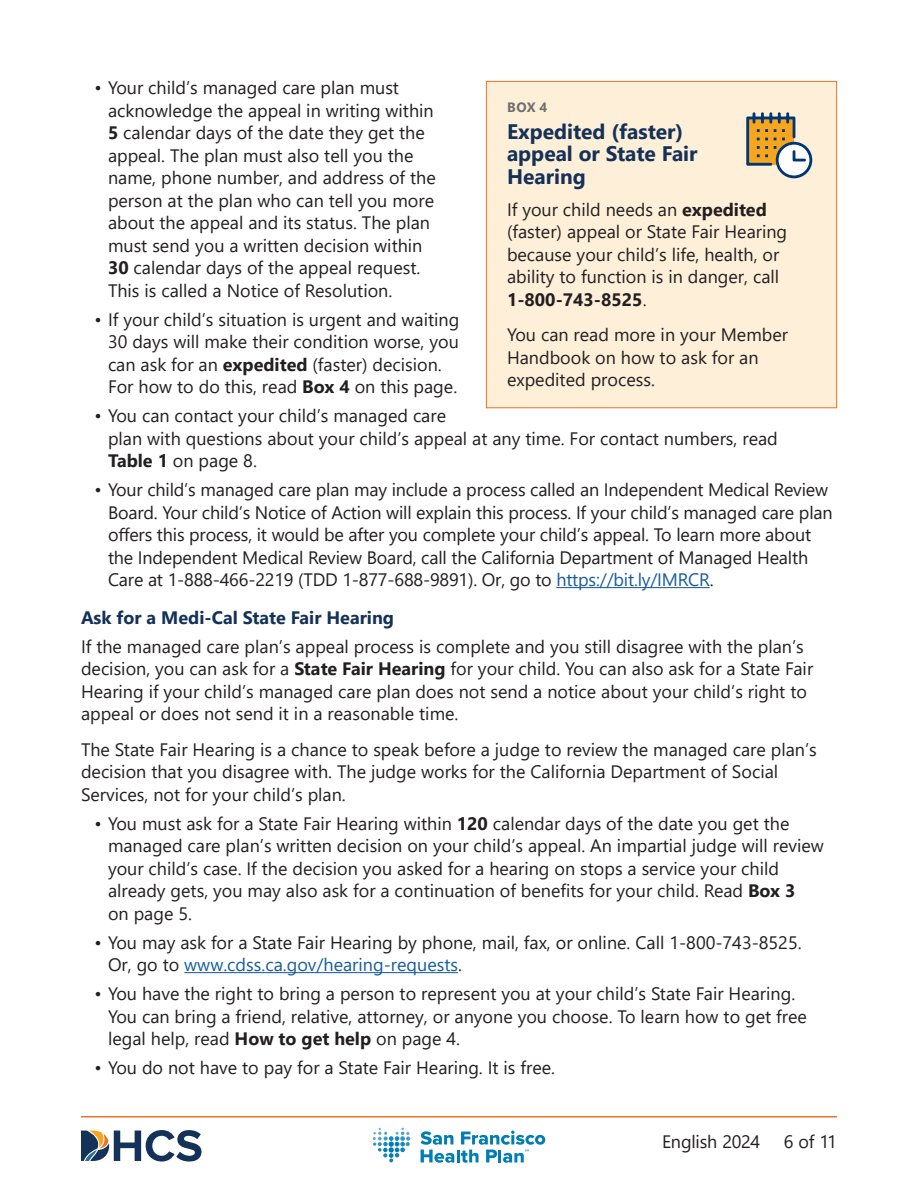
<style>
.page{position:relative;width:918px;height:1188px;background:#fff}
.page>*{position:absolute;margin:0;border:0;box-sizing:border-box;transform-origin:0 0}
.t1{font:700 21px/22.5px "Segoe UI";color:#143158}
.t2{font:18px/22.5px "Segoe UI";color:#231f20}
.t3{font:700 18px "Segoe UI";color:#143158}
.H3-box_number{font:700 13.5px "Segoe UI";color:#6e6e6e}
.s1{font-weight:700}
.s2{color:#175d9e}
</style>
<div class="page">
<hr style="left:81px;top:1116px;width:756px;height:2px;background:#ed7325">
<svg style="left:81px;top:1130px;width:121px;height:32px"></svg>
<svg style="left:373px;top:1128px;width:37px;height:34px"></svg>
<svg style="left:421px;top:1131px;width:124px;height:32px"></svg>
<hr style="left:556px;top:587px;width:154px;height:1px;background:#175d9e">
<hr style="left:184px;top:972px;width:274px;height:1px;background:#175d9e">
<div style="left:486px;top:81px;width:351px;height:327px;background:#feefd8"></div>
<div style="left:486px;top:81px;width:351px;height:327px;border:1px solid #ed7325"></div>
<svg style="left:746px;top:112px;width:66px;height:66px"></svg>
<p class="t2" style="left:108px;top:75px;width:329px;text-indent:-14px">• Your child’s managed care plan must acknowledge the appeal in writing within <span class="s1">5</span> calendar days of the date they get the appeal. The plan must also tell you the name, phone number, and address of the person at the plan who can tell you more about the appeal and its status. The plan must send you a written decision within <span class="s1">30</span> calendar days of the appeal request.<br>This is called a Notice of Resolution.</p>
<p class="t2" style="left:108px;top:306px;width:353px;text-indent:-14px">• If your child’s situation is urgent and waiting 30 days will make their condition worse, you can ask for an <span class="s1">expedited</span> (faster) decision.<br>For how to do this, read <span class="s1">Box 4</span> on this page.</p>
<p class="t2" style="left:108px;top:403px;width:671px;text-indent:-14px">• You can contact your child’s managed care<br>plan with questions about your child’s appeal at any time. For contact numbers, read<br><span class="s1">Table 1</span> on page 8.</p>
<p class="t2" style="left:108px;top:477px;width:726px;text-indent:-14px">• Your child’s managed care plan may include a process called an Independent Medical Review Board. Your child’s Notice of Action will explain this process. If your child’s managed care plan offers this process, it would be after you complete your child’s appeal. To learn more about the Independent Medical Review Board, call the California Department of Managed Health Care at 1-888-466-2219 (TDD 1-877-688-9891). Or, go to <span class="s2">https://bit.ly/IMRCR</span>.</p>
<h4 class="t3" style="left:81px;top:600px;width:315px">Ask for a Medi-Cal State Fair Hearing</h4>
<p class="t2" style="left:81px;top:633px;width:734px">If the managed care plan’s appeal process is complete and you still disagree with the plan’s decision, you can ask for a <span class="s1">State Fair Hearing</span> for your child. You can also ask for a State Fair Hearing if your child’s managed care plan does not send a notice about your child’s right to appeal or does not send it in a reasonable time.</p>
<p class="t2" style="left:81px;top:736px;width:737px">The State Fair Hearing is a chance to speak before a judge to review the managed care plan’s decision that you disagree with. The judge works for the California Department of Social<br>Services, not for your child’s plan.</p>
<p class="t2" style="left:108px;top:810px;width:717px;text-indent:-14px">• You must ask for a State Fair Hearing within <span class="s1">120</span> calendar days of the date you get the managed care plan’s written decision on your child’s appeal. An impartial judge will review your child’s case. If the decision you asked for a hearing on stops a service your child already gets, you may also ask for a continuation of benefits for your child. Read <span class="s1">Box 3<br></span>on page 5.</p>
<p class="t2" style="left:108px;top:929px;width:695px;text-indent:-14px">• You may ask for a State Fair Hearing by phone, mail, fax, or online. Call 1-800-743-8525.<br>Or, go to <span class="s2">www.cdss.ca.gov/hearing-requests</span>.</p>
<p class="t2" style="left:108px;top:981px;width:700px;text-indent:-14px">• You have the right to bring a person to represent you at your child’s State Fair Hearing.<br>You can bring a friend, relative, attorney, or anyone you choose. To learn how to get free legal help, read <span class="s1">How to get help</span> on page 4.</p>
<p class="t2" style="left:94px;top:1055px;width:462px">• You do not have to pay for a State Fair Hearing. It is free.</p>
<p class="H3-box_number" style="left:507px;top:94px;width:42px">BOX 4</p>
<h3 class="t1" style="left:507px;top:118px;width:192px">Expedited (faster) appeal or State Fair<br>Hearing</h3>
<p class="t2" style="left:507px;top:197px;width:282px">If your child needs an <span class="s1">expedited </span>(faster) appeal or State Fair Hearing because your child’s life, health, or ability to function is in danger, call<br><span class="s1">1-800-743-8525</span>.</p>
<p class="t2" style="left:507px;top:322px;width:283px">You can read more in your Member<br>Handbook on how to ask for an expedited process.</p>
<p class="t2" style="left:662px;top:1129px;width:100px">English 2024</p>
<p class="t2" style="left:784px;top:1129px;width:55px">6 of 11</p>
</div>
